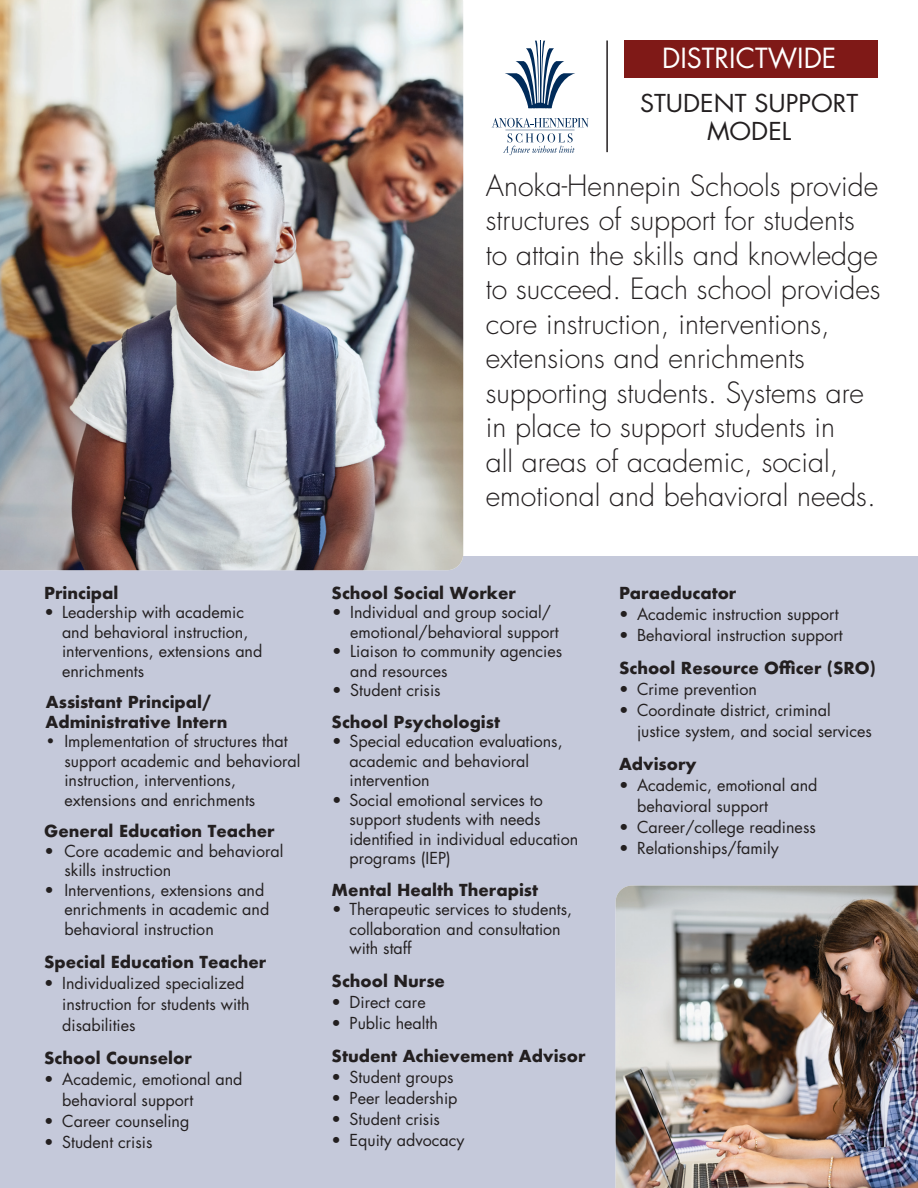
<style>
.page{position:relative;width:918px;height:1188px;background:#fff}
.page>*{position:absolute;margin:0;border:0;box-sizing:border-box;transform-origin:0 0}
.t1{font:300 28.5px "Futura";color:#231f20}
.t2{font:27px "Futura";color:#fff}
.t3{font:24px "Futura";color:#231f20;scale:1.05 1}
.t4{font:16.05px/19.5px "Futura";color:#231f20}
.t5{font:700 16.05px/19.5px "Futura";color:#231f20}
.s1{font-weight:700}
</style>
<div class="page">
<div style="left:0;top:556px;width:918px;height:632px;background:#c5c9da"></div>
<img style="left:0;top:0;width:463px;height:570px">
<div style="left:624px;top:40px;width:254px;height:38px;background:#7f1917"></div>
<hr style="left:540px;top:40px;width:1px;height:68px;background:#002b5a">
<hr style="left:505px;top:130px;width:70px;height:1px;background:#002b5a">
<svg style="left:492px;top:118px;width:97px;height:9px"></svg>
<svg style="left:503px;top:133px;width:72px;height:22px"></svg>
<svg style="left:505px;top:41px;width:70px;height:67px"></svg>
<hr style="left:606px;top:40px;width:2px;height:112px;background:#231f20">
<img style="left:616px;top:886px;width:302px;height:302px">
<p class="t5" style="left:44px;top:583px;width:76px">Principal</p>
<p class="t4" style="left:62px;top:602px;width:202px;text-indent:-17px">• Leadership with academic and behavioral instruction, interventions, extensions and enrichments</p>
<p class="t5" style="left:45px;top:692px;width:183px">Assistant Principal/<br>Administrative Intern</p>
<p class="t4" style="left:64px;top:731px;width:238px;text-indent:-20px"><span class="s1">•</span> Implementation of structures that support academic and behavioral instruction, interventions, extensions and enrichments</p>
<p class="t5" style="left:44px;top:821px;width:232px">General Education Teacher</p>
<p class="t4" style="left:64px;top:841px;width:220px;text-indent:-20px">• Core academic and behavioral skills instruction</p>
<p class="t4" style="left:64px;top:880px;width:206px;text-indent:-20px">• Interventions, extensions and enrichments in academic and behavioral instruction</p>
<p class="t5" style="left:44px;top:952px;width:224px">Special Education Teacher</p>
<p class="t4" style="left:62px;top:972px;width:189px;line-height:21px;text-indent:-18px">• Individualized specialized instruction for students with disabilities</p>
<p class="t5" style="left:44px;top:1048px;width:149px">School Counselor</p>
<p class="t4" style="left:62px;top:1068px;width:182px;line-height:21px;text-indent:-18px">• Academic, emotional and behavioral support</p>
<p class="t4" style="left:44px;top:1111px;width:147px">• Career counseling</p>
<p class="t4" style="left:44px;top:1132px;width:110px">• Student crisis</p>
<p class="t2" style="left:662px;top:39px;width:176px">DISTRICTWIDE</p>
<p class="t3" style="left:640px;top:86px;width:209px">STUDENT SUPPORT</p>
<p class="t3" style="left:707px;top:115px;width:82px">MODEL</p>
<p class="t1" style="left:486px;top:167px;width:394px">Anoka-Hennepin Schools provide</p>
<p class="t1" style="left:486px;top:201px;width:371px">structures of support for students</p>
<p class="t1" style="left:486px;top:236px;width:394px">to attain the skills and knowledge</p>
<p class="t1" style="left:486px;top:270px;width:396px">to succeed. Each school provides</p>
<p class="t1" style="left:486px;top:305px;width:346px">core instruction, interventions,</p>
<p class="t1" style="left:486px;top:339px;width:321px">extensions and enrichments</p>
<p class="t1" style="left:486px;top:374px;width:380px">supporting students. Systems are</p>
<p class="t1" style="left:486px;top:408px;width:351px">in place to support students in</p>
<p class="t1" style="left:486px;top:443px;width:354px">all areas of academic, social,</p>
<p class="t1" style="left:486px;top:477px;width:392px">emotional and behavioral needs.</p>
<p class="t5" style="left:332px;top:583px;width:186px">School Social Worker</p>
<p class="t4" style="left:350px;top:602px;width:210px;text-indent:-18px">• Individual and group social/ emotional/behavioral support</p>
<p class="t4" style="left:350px;top:641px;width:213px;text-indent:-18px">• Liaison to community agencies and resources</p>
<p class="t4" style="left:332px;top:680px;width:110px">• Student crisis</p>
<p class="t5" style="left:332px;top:712px;width:170px">School Psychologist</p>
<p class="t4" style="left:349px;top:731px;width:215px;text-indent:-17px">• Special education evaluations, academic and behavioral intervention</p>
<p class="t4" style="left:349px;top:790px;width:230px;text-indent:-17px">• Social emotional services to support students with needs identified in individual education programs (IEP)</p>
<p class="t5" style="left:332px;top:880px;width:208px">Mental Health Therapist</p>
<p class="t4" style="left:349px;top:899px;width:224px;text-indent:-17px">• Therapeutic services to students, collaboration and consultation with staff</p>
<p class="t5" style="left:332px;top:971px;width:115px">School Nurse</p>
<p class="t4" style="left:332px;top:992px;width:96px">• Direct care</p>
<p class="t4" style="left:332px;top:1013px;width:108px">• Public health</p>
<p class="t5" style="left:332px;top:1046px;width:255px">Student Achievement Advisor</p>
<p class="t4" style="left:332px;top:1067px;width:123px">• Student groups</p>
<p class="t4" style="left:332px;top:1088px;width:127px">• Peer leadership</p>
<p class="t4" style="left:332px;top:1109px;width:110px">• Student crisis</p>
<p class="t4" style="left:332px;top:1130px;width:134px">• Equity advocacy</p>
<p class="t5" style="left:619px;top:583px;width:119px">Paraeducator</p>
<p class="t4" style="left:619px;top:604px;width:221px">• Academic instruction support</p>
<p class="t4" style="left:619px;top:625px;width:225px">• Behavioral instruction support</p>
<p class="t5" style="left:619px;top:658px;width:258px">School Resource Officer (SRO)</p>
<p class="t4" style="left:619px;top:679px;width:139px">• Crime prevention</p>
<p class="t4" style="left:637px;top:699px;width:236px;line-height:21px;text-indent:-18px">• Coordinate district, criminal justice system, and social services</p>
<p class="t5" style="left:619px;top:754px;width:79px">Advisory</p>
<p class="t4" style="left:637px;top:774px;width:182px;line-height:21px;text-indent:-18px">• Academic, emotional and behavioral support</p>
<p class="t4" style="left:619px;top:817px;width:198px">• Career/college readiness</p>
<p class="t4" style="left:619px;top:838px;width:161px">• Relationships/family</p>
</div>
